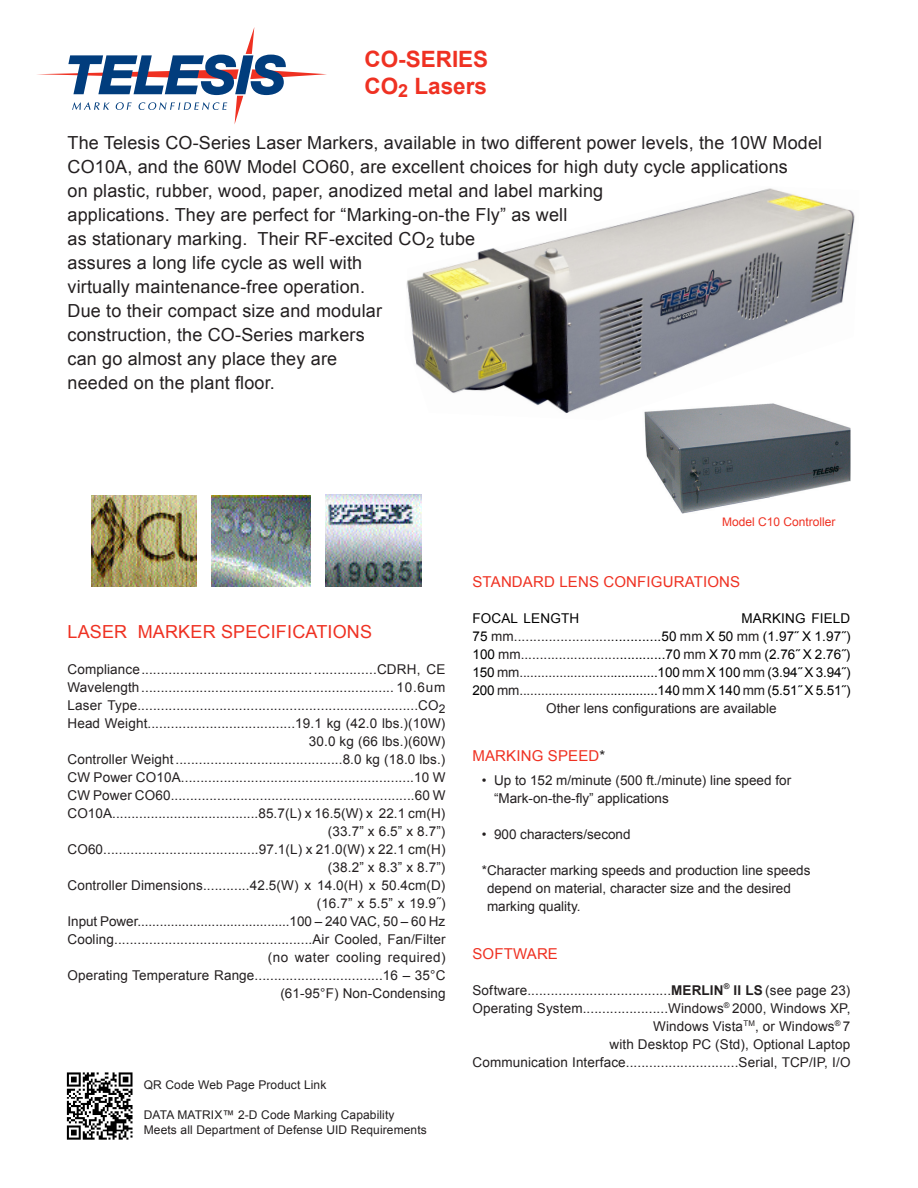
<style>
.page{position:relative;width:918px;height:1188px;background:#fff}
.page>*{position:absolute;margin:0;border:0;box-sizing:border-box;transform-origin:0 0}
.t1{font:700 22.5px "Arial";color:#ef3122}
.Headline{font:18px/24px "Arial";letter-spacing:.01em;color:#231f20}
.t2{font:18px "Arial";letter-spacing:.01em;color:#ef3122}
.heading_2{font:15px "Arial";letter-spacing:.01em;color:#ef3122}
.Headline-2{font:13.5px/18px "Arial";letter-spacing:.01em;color:#231f20}
.heading_2-2{font:13.5px "Arial";letter-spacing:.005em;color:#000}
.heading_2-3{font:13.5px "Arial";color:#231f20}
.Headline-3{font:13.5px "Arial";letter-spacing:.035em;color:#231f20}
.t3{font:12px "Arial";letter-spacing:.01em;color:#231f20}
.t4{font:12px "Arial";color:#ef3122}
.s1{color:#231f20}
.s2{font-weight:700}
</style>
<div class="page">
<svg style="left:37px;top:27px;width:290px;height:97px"></svg>
<img style="left:92px;top:496px;width:104px;height:91px">
<img style="left:212px;top:495px;width:99px;height:92px">
<img style="left:325px;top:494px;width:97px;height:93px">
<img style="left:644px;top:420px;width:206px;height:94px">
<img style="left:406px;top:188px;width:449px;height:232px">
<img style="left:66px;top:1072px;width:67px;height:68px">
<p class="t1" style="left:364px;top:44px;width:125px">CO-SERIES</p>
<p class="t1" style="left:364px;top:71px;width:124px">CO<sub>2</sub> Lasers</p>
<p class="Headline" style="left:68px;top:131px;width:756px">The Telesis CO-Series Laser Markers, available in two different power levels, the 10W Model CO10A, and the 60W Model CO60, are excellent choices for high duty cycle applications<br>on plastic, rubber, wood, paper, anodized metal and label marking<br>applications. They are perfect for “Marking-on-the Fly” as well<br>as stationary marking. Their RF-excited CO<sub>2</sub> tube<br>assures a long life cycle as well with<br>virtually maintenance-free operation.<br>Due to their compact size and modular<br>construction, the CO-Series markers<br>can go almost any place they are<br>needed on the plant floor.</p>
<p class="t2" style="left:68px;top:620px;width:306px">LASER MARKER SPECIFICATIONS</p>
<p class="Headline-2" style="left:68px;top:661px;width:380px">Compliance............................................................CDRH, CE</p>
<p class="Headline-2" style="left:68px;top:679px;width:379px">Wavelength................................................................. 10.6um</p>
<p class="Headline-2" style="left:68px;top:697px;width:379px">Laser Type........................................................................CO<sub>2</sub></p>
<p class="Headline-2" style="left:68px;top:715px;width:379px">Head Weight......................................19.1 kg (42.0 lbs.)(10W)</p>
<p class="Headline-2" style="left:309px;top:733px;width:138px">30.0 kg (66 lbs.)(60W)</p>
<p class="Headline-2" style="left:68px;top:751px;width:379px">Controller Weight...........................................8.0 kg (18.0 lbs.)</p>
<p class="Headline-2" style="left:68px;top:769px;width:380px">CW Power CO10A............................................................10 W</p>
<p class="Headline-2" style="left:68px;top:787px;width:380px">CW Power CO60...............................................................60 W</p>
<p class="Headline-2" style="left:68px;top:805px;width:379px">CO10A......................................85.7(L) x 16.5(W) x 22.1 cm(H)</p>
<p class="Headline-2" style="left:328px;top:823px;width:119px">(33.7” x 6.5” x 8.7”)</p>
<p class="Headline-2" style="left:68px;top:841px;width:380px">CO60........................................97.1(L) x 21.0(W) x 22.1 cm(H)</p>
<p class="Headline-2" style="left:328px;top:859px;width:119px">(38.2” x 8.3” x 8.7”)</p>
<p class="Headline-2" style="left:68px;top:877px;width:379px;text-align:right">Controller Dimensions............42.5(W) x 14.0(H) x 50.4cm(D) (16.7” x 5.5” x 19.9˝)</p>
<p class="Headline-2" style="left:68px;top:913px;width:379px">Input Power.........................................100 – 240 VAC, 50 – 60 Hz</p>
<p class="Headline-2" style="left:68px;top:931px;width:380px">Cooling...................................................Air Cooled, Fan/Filter</p>
<p class="Headline-3" style="left:268px;top:949px;width:179px">(no water cooling required)</p>
<p class="Headline-2" style="left:68px;top:967px;width:380px">Operating Temperature Range.................................16 – 35°C</p>
<p class="Headline-2" style="left:280px;top:985px;width:167px">(61-95°F) Non-Condensing</p>
<p class="t3" style="left:144px;top:1077px;width:184px">QR Code Web Page Product Link</p>
<p class="t3" style="left:144px;top:1107px;width:252px">DATA MATRIX™ 2-D Code Marking Capability</p>
<p class="t3" style="left:144px;top:1122px;width:285px">Meets all Department of Defense UID Requirements</p>
<p class="t4" style="left:722px;top:514px;width:115px">Model C10 Controller</p>
<p class="heading_2" style="left:472px;top:571px;width:269px">STANDARD LENS CONFIGURATIONS</p>
<p class="heading_2-2" style="left:472px;top:609px;width:108px">FOCAL LENGTH</p>
<p class="heading_2-2" style="left:742px;top:609px;width:110px">MARKING FIELD</p>
<p class="heading_2-2" style="left:472px;top:627px;width:379px">75 <span class="s1">mm..........................</span>............50 <span class="s1">mm</span> X 50 <span class="s1">mm</span> (1.97˝ X 1.97˝)</p>
<p class="heading_2-2" style="left:472px;top:645px;width:379px">100 <span class="s1">mm..........................</span>............70 <span class="s1">mm</span> X 70 <span class="s1">mm</span> (2.76˝ X 2.76˝)</p>
<p class="heading_2-2" style="left:472px;top:663px;width:380px">150 <span class="s1">mm..........................</span>............100 <span class="s1">mm</span> X 100 <span class="s1">mm</span> (3.94˝ X 3.94˝)</p>
<p class="heading_2-2" style="left:472px;top:681px;width:380px">200 <span class="s1">mm..........................</span>............140 <span class="s1">mm</span> X 140 <span class="s1">mm</span> (5.51˝ X 5.51˝)</p>
<p class="heading_2-3" style="left:546px;top:699px;width:232px">Other lens configurations are available</p>
<p class="heading_2" style="left:472px;top:745px;width:134px">MARKING SPEED<span class="s1">*</span></p>
<p class="Headline-2" style="left:494px;top:771px;width:299px;text-indent:-12px">• Up to 152 m/minute (500 ft./minute) line speed for “Mark-on-the-fly” applications</p>
<p class="Headline-2" style="left:482px;top:825px;width:150px">• 900 characters/second</p>
<p class="Headline-2" style="left:487px;top:861px;width:325px;text-indent:-5px">*Character marking speeds and production line speeds depend on material, character size and the desired marking quality.</p>
<p class="heading_2" style="left:472px;top:943px;width:87px">SOFTWARE</p>
<p class="Headline-2" style="left:472px;top:981px;width:379px">Software.....................................<span class="s2">MERLIN</span><sup>®</sup> <span class="s2">II LS</span> (see page 23)</p>
<p class="Headline-2" style="left:472px;top:999px;width:379px">Operating System......................Windows<sup>®</sup> 2000, Windows XP,</p>
<p class="Headline-2" style="left:653px;top:1017px;width:199px">Windows Vista<sup>TM</sup>, or Windows<sup>®</sup> 7</p>
<p class="Headline-2" style="left:610px;top:1035px;width:242px">with Desktop PC (Std), Optional Laptop</p>
<p class="Headline-2" style="left:472px;top:1053px;width:380px">Communication Interface.............................Serial, TCP/IP, I/O</p>
</div>
